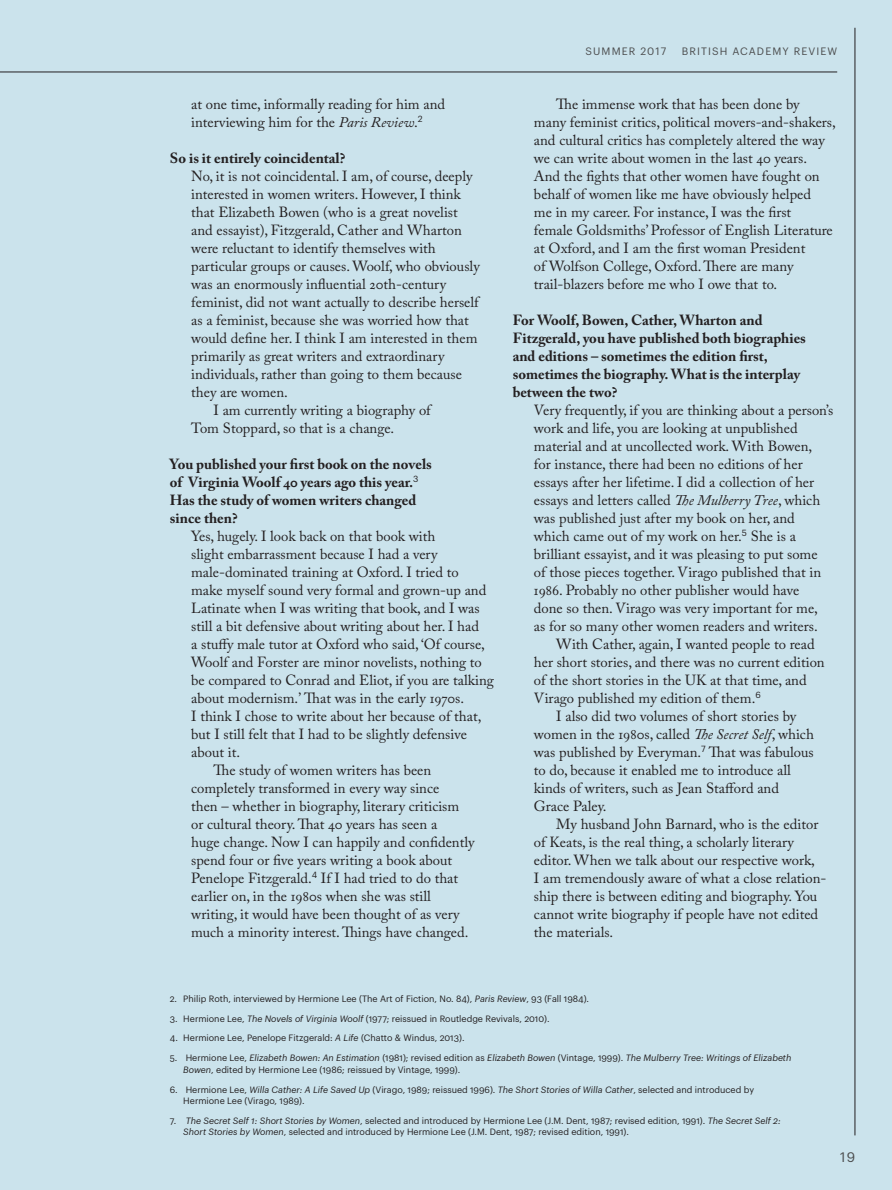
<style>
.page{position:relative;width:892px;height:1190px;background:#fff}
.page>*{position:absolute;margin:0;border:0;box-sizing:border-box;transform-origin:0 0}
.t1{font:14.7px/18px "Adobe Caslon Pro";color:#231f20}
.t2{font:700 14.7px "Adobe Caslon Pro";color:#231f20}
.t3{font:13.5px "Graphik";color:#4b4c4d}
.t4{font:10.5px "Graphik";letter-spacing:.105em;color:#4b4c4d}
.t5{font:9px/11.4px "Graphik";color:#231f20}
.s1{font-style:italic}
</style>
<div class="page">
<div style="left:0;top:0;width:891px;height:1189px;background:#cbe3ec"></div>
<hr style="left:0;top:72px;width:837px;height:1px;background:#231f20">
<hr style="left:854px;top:28px;width:1px;height:1107px;background:#231f20">
<p class="t1" style="left:191px;top:94px;width:255px">at one time, informally reading for him and interviewing him for the <span class="s1">Paris Review</span>.<sup>2</sup></p>
<p class="t2" style="left:170px;top:149px;width:177px">So is it entirely coincidental?</p>
<p class="t1" style="left:191px;top:166px;width:283px">No, it is not coincidental. I am, of course, deeply</p>
<p class="t1" style="left:191px;top:184px;width:271px">interested in women writers. However, I think</p>
<p class="t1" style="left:191px;top:202px;width:268px">that Elizabeth Bowen (who is a great novelist</p>
<p class="t1" style="left:191px;top:220px;width:272px">and essayist), Fitzgerald, Cather and Wharton</p>
<p class="t1" style="left:191px;top:238px;width:246px">were reluctant to identify themselves with</p>
<p class="t1" style="left:191px;top:256px;width:290px">particular groups or causes. Woolf, who obviously</p>
<p class="t1" style="left:191px;top:274px;width:256px">was an enormously influential 20th-century</p>
<p class="t1" style="left:191px;top:292px;width:289px">feminist, did not want actually to describe herself</p>
<p class="t1" style="left:191px;top:310px;width:279px">as a feminist, because she was worried how that</p>
<p class="t1" style="left:191px;top:329px;width:288px">would define her. I think I am interested in them</p>
<p class="t1" style="left:191px;top:347px;width:255px">primarily as great writers and extraordinary</p>
<p class="t1" style="left:191px;top:365px;width:272px">individuals, rather than going to them because</p>
<p class="t1" style="left:191px;top:383px;width:98px">they are women.</p>
<p class="t1" style="left:213px;top:401px;width:219px">I am currently writing a biography of</p>
<p class="t1" style="left:191px;top:419px;width:204px">Tom Stoppard, so that is a change.</p>
<p class="t2" style="left:170px;top:455px;width:263px">You published your first book on the novels</p>
<p class="t2" style="left:170px;top:473px;width:250px">of Virginia Woolf 40 years ago this year.<sup>3</sup></p>
<p class="t2" style="left:170px;top:491px;width:248px">Has the study of women writers changed</p>
<p class="t2" style="left:170px;top:509px;width:69px">since then?</p>
<p class="t1" style="left:191px;top:526px;width:246px">Yes, hugely. I look back on that book with</p>
<p class="t1" style="left:191px;top:544px;width:248px">slight embarrassment because I had a very</p>
<p class="t1" style="left:191px;top:562px;width:269px">male‑dominated training at Oxford. I tried to</p>
<p class="t1" style="left:191px;top:580px;width:296px">make myself sound very formal and grown-up and</p>
<p class="t1" style="left:191px;top:598px;width:290px">Latinate when I was writing that book, and I was</p>
<p class="t1" style="left:191px;top:616px;width:289px">still a bit defensive about writing about her. I had</p>
<p class="t1" style="left:191px;top:634px;width:295px">a stuffy male tutor at Oxford who said, ‘Of course,</p>
<p class="t1" style="left:191px;top:652px;width:292px">Woolf and Forster are minor novelists, nothing to</p>
<p class="t1" style="left:191px;top:670px;width:304px">be compared to Conrad and Eliot, if you are talking</p>
<p class="t1" style="left:191px;top:689px;width:274px">about modernism.’ That was in the early 1970s.</p>
<p class="t1" style="left:191px;top:707px;width:292px">I think I chose to write about her because of that,</p>
<p class="t1" style="left:191px;top:725px;width:277px">but I still felt that I had to be slightly defensive</p>
<p class="t1" style="left:191px;top:743px;width:50px">about it.</p>
<p class="t1" style="left:213px;top:761px;width:219px">The study of women writers has been</p>
<p class="t1" style="left:191px;top:779px;width:249px">completely transformed in every way since</p>
<p class="t1" style="left:191px;top:797px;width:269px">then – whether in biography, literary criticism</p>
<p class="t1" style="left:191px;top:815px;width:247px">or cultural theory. That 40 years has seen a</p>
<p class="t1" style="left:191px;top:833px;width:285px">huge change. Now I can happily and confidently</p>
<p class="t1" style="left:191px;top:851px;width:262px">spend four or five years writing a book about</p>
<p class="t1" style="left:191px;top:868px;width:268px">Penelope Fitzgerald.<sup>4</sup> If I had tried to do that</p>
<p class="t1" style="left:191px;top:886px;width:241px">earlier on, in the 1980s when she was still</p>
<p class="t1" style="left:191px;top:904px;width:270px">writing, it would have been thought of as very</p>
<p class="t1" style="left:191px;top:922px;width:279px">much a minority interest. Things have changed.</p>
<p class="t4" style="left:585px;top:43px;width:82px">SUMMER 2017</p>
<p class="t4" style="left:681px;top:43px;width:157px">BRITISH ACADEMY REVIEW</p>
<p class="t1" style="left:534px;top:94px;width:303px;text-indent:22px">The immense work that has been done by<br>many feminist critics, political movers-and-shakers, and cultural critics has completely altered the way we can write about women in the last 40 years.<br>And the fights that other women have fought on behalf of women like me have obviously helped<br>me in my career. For instance, I was the first<br>female Goldsmiths’ Professor of English Literature at Oxford, and I am the first woman President<br>of Wolfson College, Oxford. There are many trail-blazers before me who I owe that to.</p>
<p class="t2" style="left:512px;top:311px;width:251px">For Woolf, Bowen, Cather, Wharton and</p>
<p class="t2" style="left:512px;top:329px;width:295px">Fitzgerald, you have published both biographies</p>
<p class="t2" style="left:512px;top:347px;width:257px">and editions – sometimes the edition first,</p>
<p class="t2" style="left:512px;top:365px;width:289px">sometimes the biography. What is the interplay</p>
<p class="t2" style="left:512px;top:383px;width:106px">between the two?</p>
<p class="t1" style="left:534px;top:401px;width:301px">Very frequently, if you are thinking about a person’s</p>
<p class="t1" style="left:534px;top:419px;width:265px">work and life, you are looking at unpublished</p>
<p class="t1" style="left:534px;top:437px;width:280px">material and at uncollected work. With Bowen,</p>
<p class="t1" style="left:534px;top:455px;width:270px">for instance, there had been no editions of her</p>
<p class="t1" style="left:534px;top:473px;width:282px">essays after her lifetime. I did a collection of her</p>
<p class="t1" style="left:534px;top:491px;width:288px">essays and letters called <span class="s1">The Mulberry Tree</span>, which</p>
<p class="t1" style="left:534px;top:509px;width:262px">was published just after my book on her, and</p>
<p class="t1" style="left:534px;top:527px;width:263px">which came out of my work on her.<sup>5</sup> She is a</p>
<p class="t1" style="left:534px;top:544px;width:285px">brilliant essayist, and it was pleasing to put some</p>
<p class="t1" style="left:534px;top:562px;width:289px">of those pieces together. Virago published that in</p>
<p class="t1" style="left:534px;top:580px;width:267px">1986. Probably no other publisher would have</p>
<p class="t1" style="left:534px;top:598px;width:285px">done so then. Virago was very important for me,</p>
<p class="t1" style="left:534px;top:616px;width:285px">as for so many other women readers and writers.</p>
<p class="t1" style="left:556px;top:634px;width:260px">With Cather, again, I wanted people to read</p>
<p class="t1" style="left:534px;top:652px;width:292px">her short stories, and there was no current edition</p>
<p class="t1" style="left:534px;top:670px;width:274px">of the short stories in the UK at that time, and</p>
<p class="t1" style="left:534px;top:688px;width:228px">Virago published my edition of them.<sup>6</sup></p>
<p class="t1" style="left:556px;top:706px;width:241px">I also did two volumes of short stories by</p>
<p class="t1" style="left:534px;top:724px;width:281px">women in the 1980s, called <span class="s1">The Secret Self</span>, which</p>
<p class="t1" style="left:534px;top:742px;width:281px">was published by Everyman.<sup>7</sup> That was fabulous</p>
<p class="t1" style="left:534px;top:760px;width:258px">to do, because it enabled me to introduce all</p>
<p class="t1" style="left:534px;top:778px;width:246px">kinds of writers, such as Jean Stafford and</p>
<p class="t1" style="left:534px;top:796px;width:74px">Grace Paley.</p>
<p class="t1" style="left:556px;top:814px;width:263px">My husband John Barnard, who is the editor</p>
<p class="t1" style="left:534px;top:832px;width:261px">of Keats, is the real thing, a scholarly literary</p>
<p class="t1" style="left:534px;top:850px;width:282px">editor. When we talk about our respective work,</p>
<p class="t1" style="left:534px;top:868px;width:294px">I am tremendously aware of what a close relation-</p>
<p class="t1" style="left:534px;top:886px;width:285px">ship there is between editing and biography. You</p>
<p class="t1" style="left:534px;top:904px;width:286px">cannot write biography if people have not edited</p>
<p class="t1" style="left:534px;top:922px;width:81px">the materials.</p>
<p class="t5" style="left:170px;top:991px;width:420px">2. Philip Roth, interviewed by Hermione Lee (The Art of Fiction, No. 84), <span class="s1">Paris Review</span>, 93 (Fall 1984).</p>
<p class="t5" style="left:170px;top:1011px;width:381px">3. Hermione Lee, <span class="s1">The Novels of Virginia Woolf</span> (1977; reissued in Routledge Revivals, 2010).</p>
<p class="t5" style="left:170px;top:1031px;width:296px">4. Hermione Lee, Penelope Fitzgerald: <span class="s1">A Life</span> (Chatto &amp; Windus, 2013).</p>
<p class="t5" style="left:183px;top:1051px;width:609px;text-indent:-13px">5. Hermione Lee, <span class="s1">Elizabeth Bowen: An Estimation</span> (1981); revised edition as <span class="s1">Elizabeth Bowen</span> (Vintage, 1999). <span class="s1">The Mulberry Tree: Writings of Elizabeth<br>Bowen</span>, edited by Hermione Lee (1986; reissued by Vintage, 1999).</p>
<p class="t5" style="left:183px;top:1082px;width:572px;text-indent:-13px">6. Hermione Lee, <span class="s1">Willa Cather: A Life Saved Up</span> (Virago, 1989; reissued 1996). <span class="s1">The Short Stories of Willa Cather</span>, selected and introduced by<br>Hermione Lee (Virago, 1989).</p>
<p class="t5" style="left:183px;top:1113px;width:599px;text-indent:-13px">7. <span class="s1">The Secret Self 1: Short Stories by Women</span>, selected and introduced by Hermione Lee (J.M. Dent, 1987; revised edition, 1991). <span class="s1">The Secret Self 2:<br>Short Stories by Women</span>, selected and introduced by Hermione Lee (J.M. Dent, 1987; revised edition, 1991).</p>
<p class="t3" style="left:840px;top:1146px;width:17px">19</p>
</div>
